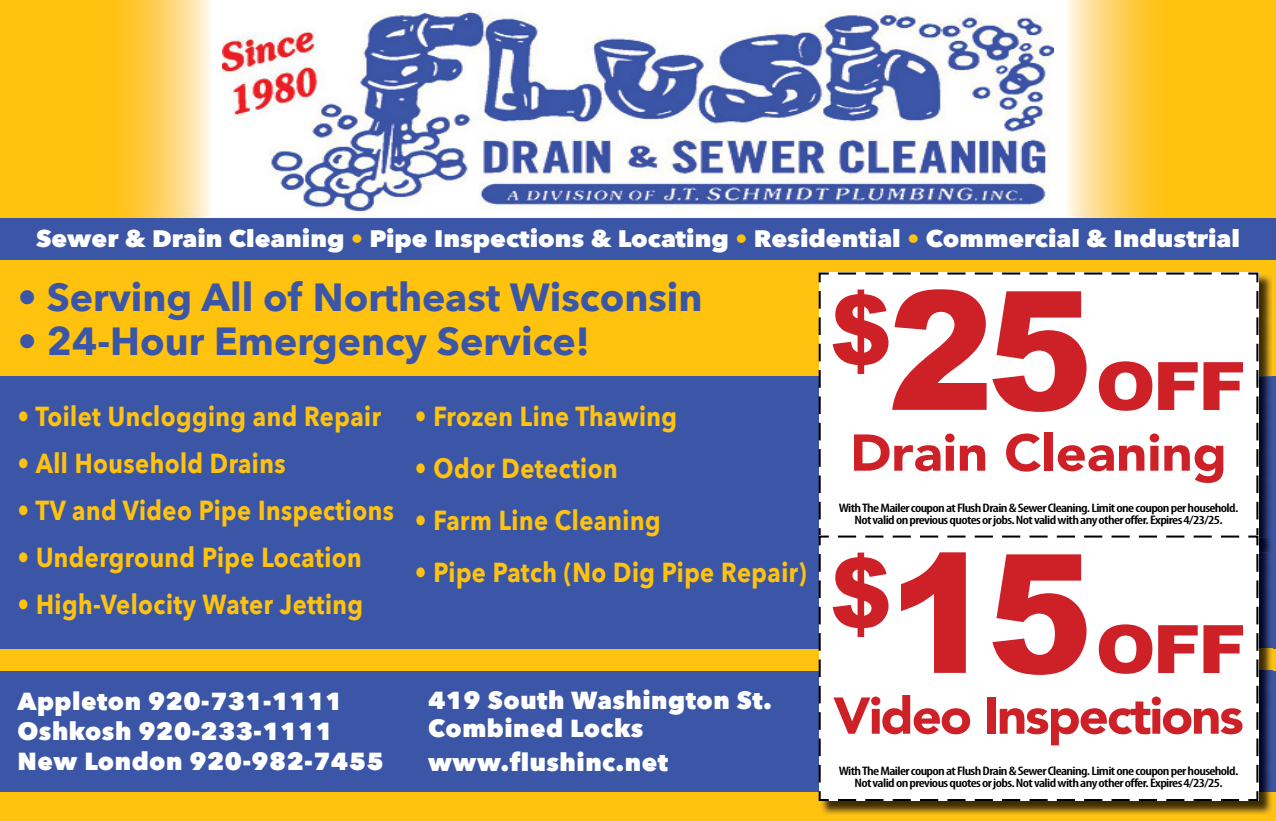
<style>
.page{position:relative;width:1276px;height:821px;background:#fff}
.page>*{position:absolute;margin:0;border:0;box-sizing:border-box;transform-origin:0 0}
.t1{font:900 165.38px "Arial";color:#ce2027;scale:.96 1}
.t2{font:900 66.83px "Arial";letter-spacing:-.04em;color:#ce2027;scale:1.08 1}
.t3{font:900 51.07px "Avenir";letter-spacing:-.04em;color:#ce2027}
.t4{font:900 51.07px "Avenir";color:#ce2027;scale:1.06 1}
.t5{font:700 39.15px "Avenir Next";color:#3b56a6}
.t6{font:700 27.45px "Avenir Next";letter-spacing:.02em;color:#ffc20e;scale:.86 1}
.t7{font:800 24.53px/29.9px "Avenir Next";letter-spacing:.02em;color:#fff}
.t8{font:800 23.85px "Avenir Next";color:#fff;scale:1.05 1}
.t9{font:600 condensed 12.38px/12.4px "Myriad Pro";letter-spacing:-.04em;color:#000;text-align:center;scale:1.25 1}
.s1{color:#ffc20e}
</style>
<div class="page">
<svg style="left:0;top:0;width:211px;height:218px;background:#ffcb3a"></svg>
<svg style="left:1067px;top:0;width:209px;height:218px;background:#ffcc40"></svg>
<div style="left:0;top:235px;width:1276px;height:585px;background:#ffc20e"></div>
<div style="left:0;top:376px;width:1276px;height:272px;background:#3b56a6"></div>
<div style="left:0;top:218px;width:1276px;height:42px;background:#3b56a6"></div>
<div style="left:0;top:670px;width:1276px;height:121px;background:#3b56a6"></div>
<img style="left:222px;top:9px;width:832px;height:205px">
<img style="left:1258px;top:275px;width:14px;height:262px">
<div style="left:819px;top:272px;width:439px;height:263px;background:#fff"></div>
<img style="left:820px;top:552px;width:452px;height:262px">
<img style="left:1258px;top:537px;width:14px;height:15px">
<div style="left:819px;top:535px;width:439px;height:265px;background:#fff"></div>
<h3 class="t8" style="left:36px;top:223px;width:1148px">Sewer &amp; Drain Cleaning <span class="s1">•</span> Pipe Inspections &amp; Locating <span class="s1">•</span> Residential <span class="s1">•</span> Commercial &amp; Industrial</h3>
<h3 class="t5" style="left:17px;top:263px;width:687px">• Serving All of Northeast Wisconsin</h3>
<h3 class="t5" style="left:17px;top:307px;width:574px">• 24-Hour Emergency Service!</h3>
<h1 class="t1" style="left:830px;top:230px;width:275px"><sup>$</sup>25</h1>
<h3 class="t4" style="left:850px;top:409px;width:357px">Drain Cleaning</h3>
<p class="t9" style="left:839px;top:501px;width:321px">With The Mailer coupon at Flush Drain &amp; Sewer Cleaning. Limit one coupon per household.<br>Not valid on previous quotes or jobs. Not valid with any other offer. Expires 4/23/25.</p>
<h2 class="t2" style="left:1095px;top:337px;width:141px">OFF</h2>
<h3 class="t6" style="left:17px;top:392px;width:424px">• Toilet Unclogging and Repair</h3>
<h3 class="t6" style="left:17px;top:439px;width:313px">• All Household Drains</h3>
<h3 class="t6" style="left:17px;top:486px;width:439px">• TV and Video Pipe Inspections</h3>
<h3 class="t6" style="left:17px;top:533px;width:402px">• Underground Pipe Location</h3>
<h3 class="t6" style="left:17px;top:580px;width:403px">• High-Velocity Water Jetting</h3>
<h3 class="t6" style="left:415px;top:392px;width:306px">• Frozen Line Thawing</h3>
<h3 class="t6" style="left:415px;top:444px;width:237px">• Odor Detection</h3>
<h3 class="t6" style="left:415px;top:496px;width:287px">• Farm Line Cleaning</h3>
<h3 class="t6" style="left:415px;top:548px;width:457px">• Pipe Patch (No Dig Pipe Repair)</h3>
<h1 class="t1" style="left:830px;top:493px;width:275px"><sup>$</sup>15</h1>
<h3 class="t3" style="left:833px;top:671px;width:412px">Video Inspections</h3>
<p class="t9" style="left:839px;top:764px;width:321px">With The Mailer coupon at Flush Drain &amp; Sewer Cleaning. Limit one coupon per household.<br>Not valid on previous quotes or jobs. Not valid with any other offer. Expires 4/23/25.</p>
<h2 class="t2" style="left:1095px;top:600px;width:141px">OFF</h2>
<h3 class="t7" style="left:428px;top:686px;width:345px;line-height:27.4px">419 South Washington St.<br>Combined Locks</h3>
<h3 class="t7" style="left:428px;top:746px;width:241px">www.flushinc.net</h3>
<h3 class="t7" style="left:17px;top:685px;width:368px">Appleton 920-731-1111<br>Oshkosh 920-233-1111<br>New London 920-982-7455</h3>
</div>
